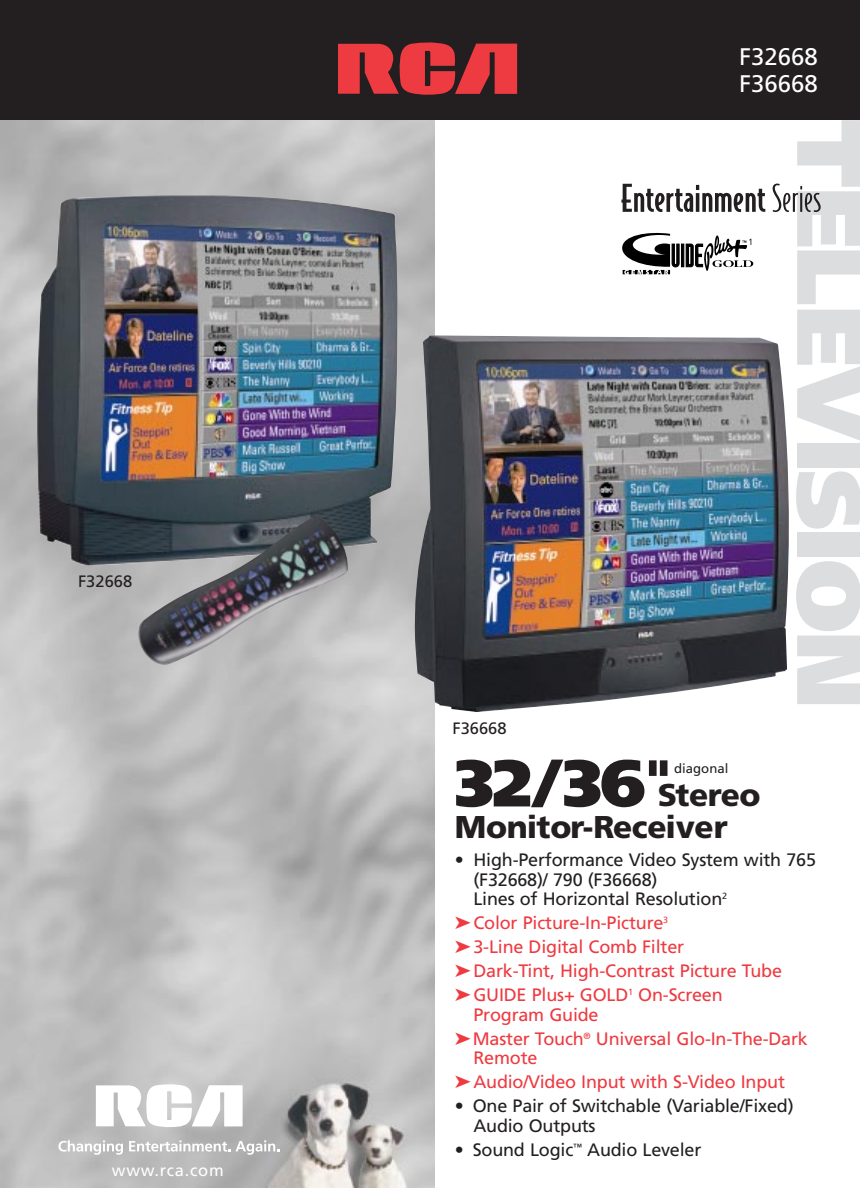
<style>
.page{position:relative;width:860px;height:1188px;background:#fff}
.page>*{position:absolute;margin:0;border:0;box-sizing:border-box;transform-origin:0 0}
.t1{font:900 90px "Frutiger";letter-spacing:-.02em;color:#dcdddf}
.t2{font:900 31.5px/31.5px "Frutiger";letter-spacing:-.02em;color:#231f20}
.t3{font:24px/27px "Frutiger";color:#fff}
.t4{font:18px/24px "Frutiger";letter-spacing:-.01em;color:#ee3a41}
.t5{font:18px/19.5px "Frutiger";letter-spacing:-.01em;color:#231f20}
.t6{font:16.5px "Frutiger";color:#231f20}
.t7{font:16.5px "Frutiger";letter-spacing:.045em;color:#fff}
.t8{font:13.2px "Frutiger";color:#231f20}
.t9{font:9px "Frutiger";color:#231f20;scale:.9 1}
.s1{font-size:66px}
</style>
<div class="page">
<img style="left:0;top:120px;width:434px;height:1067px">
<div style="left:0;top:0;width:860px;height:120px;background:#231f20"></div>
<svg style="left:338px;top:42px;width:179px;height:53px"></svg>
<img style="left:37px;top:196px;width:360px;height:370px">
<img style="left:415px;top:335px;width:373px;height:377px">
<svg style="left:621px;top:184px;width:144px;height:28px"></svg>
<svg style="left:772px;top:184px;width:48px;height:28px"></svg>
<img style="left:138px;top:516px;width:210px;height:149px">
<div style="left:681px;top:244px;width:3px;height:23px;background:#000;border:1px solid #000"></div>
<svg style="left:685px;top:235px;width:68px;height:36px"></svg>
<svg style="left:622px;top:232px;width:57px;height:42px"></svg>
<svg style="left:58px;top:1140px;width:65px;height:15px"></svg>
<svg style="left:129px;top:1140px;width:150px;height:15px"></svg>
<svg style="left:96px;top:1083px;width:146px;height:45px"></svg>
<p class="t6" style="left:78px;top:575px;width:56px">F32668</p>
<p class="t7" style="left:112px;top:1163px;width:113px">www.rca.com</p>
<h3 class="t3" style="left:739px;top:45px;width:80px">F32668<br>F36668</h3>
<p class="t6" style="left:452px;top:721px;width:56px">F36668</p>
<p class="t9" style="left:748px;top:238px;width:7px">1</p>
<h1 class="t1" style="left:864px;top:119px;width:590px;rotate:90deg">TELEVISION</h1>
<h2 class="t2" style="left:454px;top:782px;width:307px"><span class="s1">32/36</span><sup>"</sup>Stereo<br>Monitor-Receiver</h2>
<p class="t5" style="left:473px;top:852px;width:344px;text-indent:-19px">• High-Performance Video System with 765 (F32668)/ 790 (F36668)<br>Lines of Horizontal Resolution<sup>2</sup></p>
<p class="t4" style="left:454px;top:913px;width:329px">➤Color Picture-In-Picture<sup>3<br></sup>➤3-Line Digital Comb Filter ➤Dark-Tint, High-Contrast Picture Tube ➤GUIDE Plus+ GOLD<sup>1</sup> On-Screen</p>
<p class="t4" style="left:454px;top:1004px;width:354px;text-indent:19px">Program Guide<br>➤Master Touch<sup>®</sup> Universal Glo-In-The-Dark</p>
<p class="t4" style="left:454px;top:1048px;width:332px;text-indent:19px">Remote<br>➤Audio/Video Input with S-Video Input</p>
<p class="t5" style="left:473px;top:1098px;width:322px;text-indent:-19px">• One Pair of Switchable (Variable/Fixed)<br>Audio Outputs</p>
<p class="t5" style="left:454px;top:1141px;width:248px">• Sound Logic<sup>™</sup> Audio Leveler</p>
<p class="t8" style="left:674px;top:763px;width:56px">diagonal</p>
</div>
